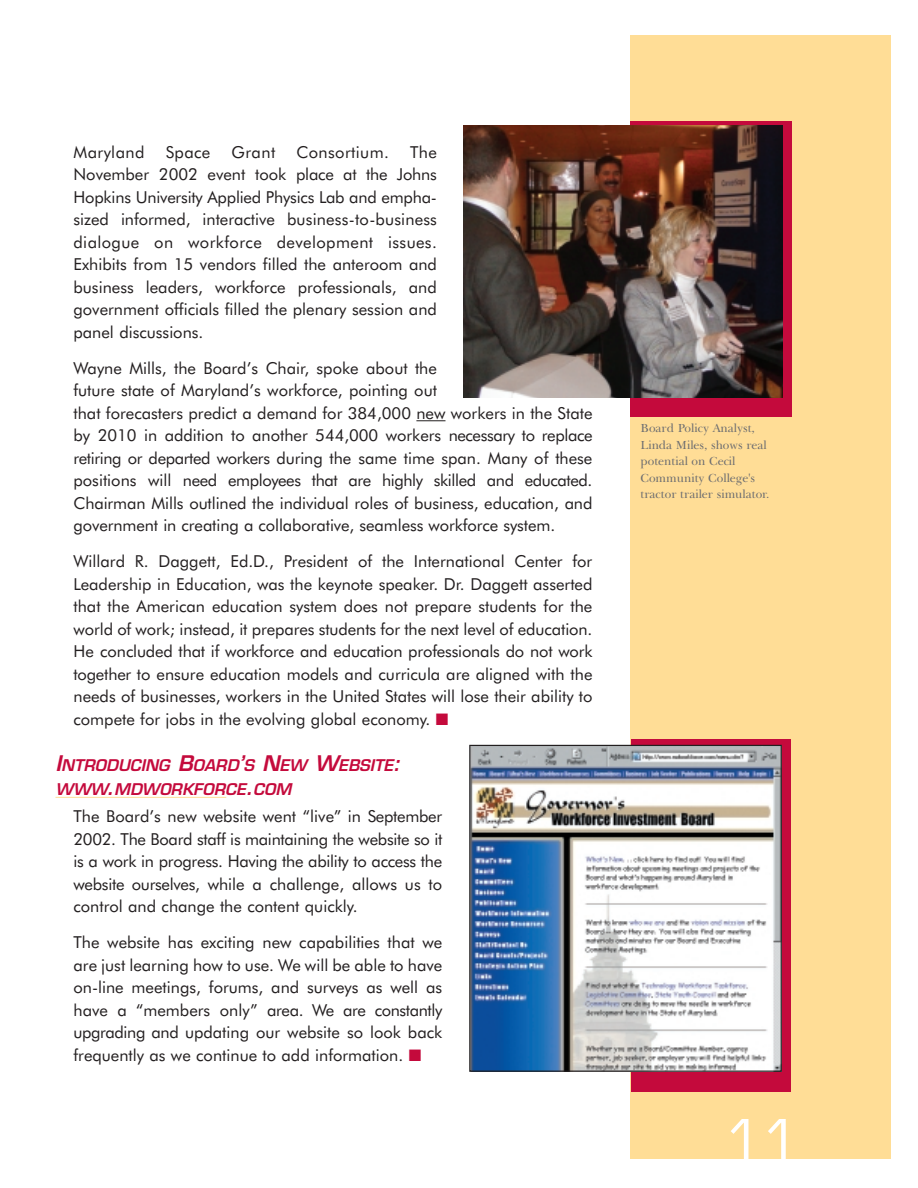
<style>
.page{position:relative;width:918px;height:1188px;background:#fff}
.page>*{position:absolute;margin:0;border:0;box-sizing:border-box;transform-origin:0 0}
.t1{font:54px "Eurostile";color:#fff}
.t2{font:16.5px/22.5px "Futura BT";color:#231f20;text-align:justify}
.t3{font:16.5px "Futura BT";letter-spacing:.025em;color:#231f20}
.t4{font:italic 600 15.75px/24px "Eurostile";color:#c40a3c}
.t5{font:12px/16.5px "Baskerville BT";color:#6c6d70}
.s1{color:#c40a3c}
.s2{font-size:21px}
</style>
<div class="page">
<hr style="left:416px;top:420px;width:30px;height:1px;background:#231f20">
<hr style="left:56px;top:797px;width:170px;height:1px;background:#ffdd96">
<div style="left:631px;top:35px;width:260px;height:1123px;background:#ffdd96"></div>
<div style="left:631px;top:740px;width:160px;height:352px;background:#c40a3c"></div>
<img style="left:471px;top:747px;width:309px;height:323px">
<div style="left:469px;top:745px;width:313px;height:327px;border:1px solid #231f20"></div>
<div style="left:631px;top:122px;width:161px;height:295px;background:#c40a3c"></div>
<img style="left:464px;top:126px;width:319px;height:272px">
<p class="t2" style="left:74px;top:142px;width:365px;text-indent:337px">The November 2002 event took place at the Johns Hopkins University Applied Physics Lab and empha&shy;sized informed, interactive business-to-business dialogue on workforce development issues.<br>Exhibits from 15 vendors filled the anteroom and business leaders, workforce professionals, and government officials filled the plenary session and panel discussions.</p>
<p class="t2" style="left:74px;top:358px;width:521px;text-align:left">Wayne Mills, the Board’s Chair, spoke about the<br>future state of Maryland’s workforce, pointing out<br>that forecasters predict a demand for 384,000 new workers in the State by 2010 in addition to another 544,000 workers necessary to replace retiring or departed workers during the same time span. Many of these positions will need employees that are highly skilled and educated.<br>Chairman Mills outlined the individual roles of business, education, and government in creating a collaborative, seamless workforce system.</p>
<p class="t2" style="left:74px;top:552px;width:521px">Willard R. Daggett, Ed.D., President of the International Center for Leadership in Education, was the keynote speaker. Dr. Daggett asserted that the American education system does not prepare students for the world of work; instead, it prepares students for the next level of education.<br>He concluded that if workforce and education professionals do not work together to ensure education models and curricula are aligned with the needs of businesses, workers in the United States will lose their ability to compete for jobs in the evolving global economy. <span class="s1">■</span></p>
<p class="t4" style="left:56px;top:755px;width:347px"><span class="s2">I</span>NTRODUCING <span class="s2">B</span>OARD<span class="s2">’</span>S <span class="s2">N</span>EW <span class="s2">W</span>EBSITE<span class="s2">:<br></span>WWW<span class="s2">.</span>MDWORKFORCE<span class="s2">.</span>COM</p>
<p class="t2" style="left:74px;top:807px;width:370px">The Board’s new website went “live” in September 2002. The Board staff is maintaining the website so it is a work in progress. Having the ability to access the website ourselves, while a challenge, allows us to control and change the content quickly.</p>
<p class="t2" style="left:74px;top:933px;width:370px">The website has exciting new capabilities that we are just learning how to use. We will be able to have on-line meetings, forums, and surveys as well as have a “members only” area. We are constantly upgrading and updating our website so look back frequently as we continue to add information. <span class="s1">■</span></p>
<p class="t3" style="left:74px;top:145px;width:72px">Maryland</p>
<p class="t2" style="left:166px;top:142px;width:46px">Space</p>
<p class="t2" style="left:232px;top:142px;width:45px">Grant</p>
<p class="t3" style="left:297px;top:145px;width:94px">Consortium.</p>
<p class="t5" style="left:640px;top:421px;width:131px">Board Policy Analyst,<br>Linda Miles, shows real potential on Cecil<br>Community College's tractor trailer simulator.</p>
<h1 class="t1" style="left:724px;top:1119px;width:76px">11</h1>
</div>
